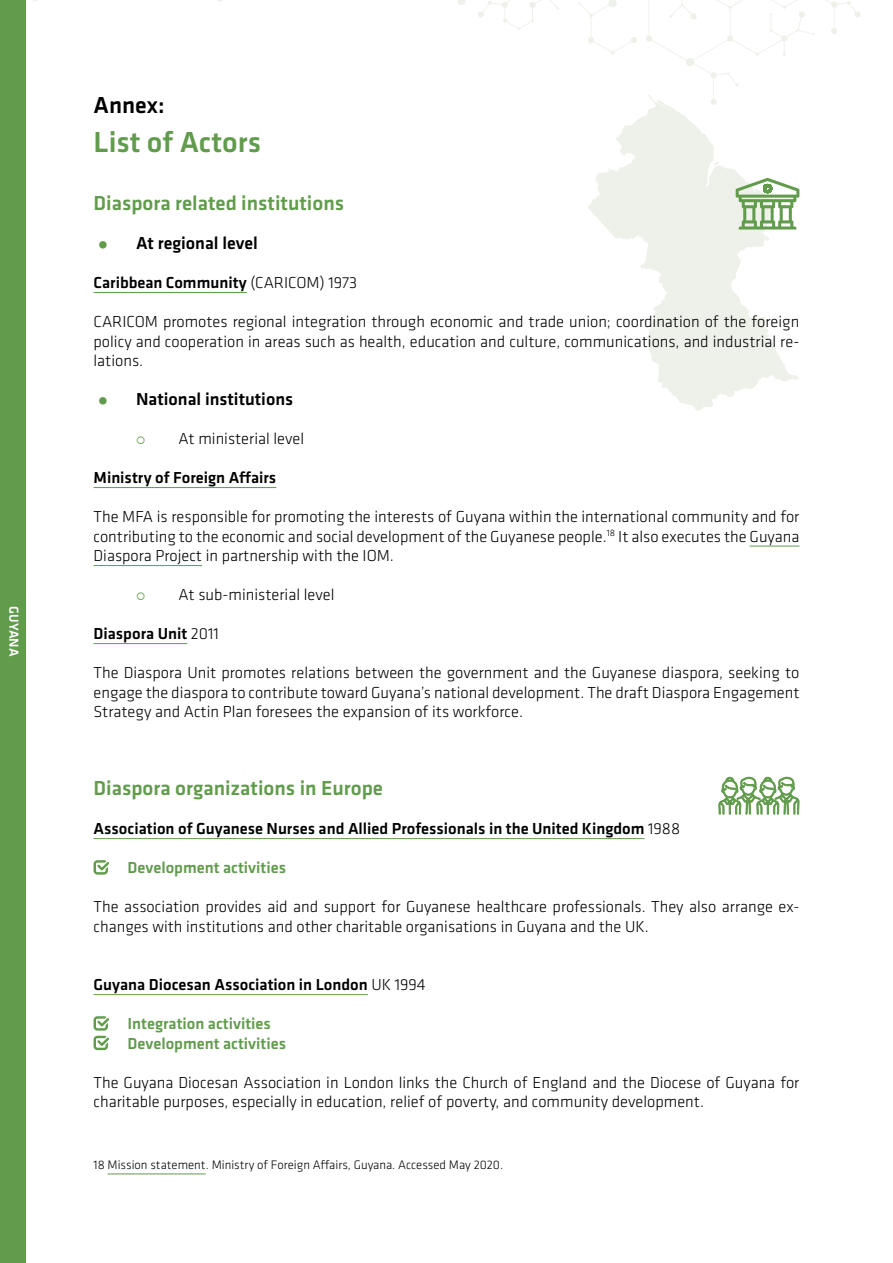
<style>
.page{position:relative;width:893px;height:1263px;background:#fff}
.page>*{position:absolute;margin:0;border:0;box-sizing:border-box;transform-origin:0 0}
.t1{font:500 30px "Klavika";color:#619b4c}
.t2{font:500 24px "Klavika";color:#000}
.t3{font:500 21px "Klavika";color:#619b4c}
.t4{font:500 18px "Klavika";color:#000}
.t5{font:300 16.5px/19.5px "Klavika";color:#000;text-align:justify}
.t6{font:500 16.5px "Klavika";color:#000}
.t7{font:500 16.5px/19.5px "Klavika";color:#619b4c}
.t8{font:500 13.5px "Klavika";color:#fff}
.t9{font:300 12.75px "Klavika";color:#000}
.s1{color:#619b4c}
.s2{font-weight:300}
</style>
<div class="page">
<div style="left:0;top:0;width:26px;height:1263px;background:#619b4c"></div>
<svg style="left:578px;top:0;width:59px;height:54px"></svg>
<svg style="left:457px;top:0;width:102px;height:30px"></svg>
<svg style="left:646px;top:0;width:215px;height:94px"></svg>
<svg style="left:588px;top:94px;width:211px;height:317px"></svg>
<hr style="left:94px;top:292px;width:153px;height:1px;background:#619b4c">
<hr style="left:94px;top:487px;width:182px;height:1px;background:#619b4c">
<hr style="left:750px;top:546px;width:49px;height:1px;background:#619b4c">
<hr style="left:94px;top:565px;width:108px;height:1px;background:#619b4c">
<hr style="left:94px;top:643px;width:93px;height:1px;background:#619b4c">
<hr style="left:94px;top:838px;width:551px;height:1px;background:#619b4c">
<hr style="left:94px;top:994px;width:274px;height:1px;background:#619b4c">
<hr style="left:108px;top:1174px;width:98px;height:1px;background:#619b4c">
<svg style="left:736px;top:178px;width:63px;height:52px"></svg>
<svg style="left:94px;top:860px;width:15px;height:15px"></svg>
<svg style="left:94px;top:1016px;width:15px;height:34px"></svg>
<svg style="left:718px;top:776px;width:82px;height:39px"></svg>
<p class="t8" style="left:23px;top:606px;width:52px;rotate:90deg">GUYANA</p>
<h2 class="t2" style="left:94px;top:88px;width:73px">Annex:</h2>
<h1 class="t1" style="left:94px;top:121px;width:169px">List of Actors</h1>
<p class="t3" style="left:94px;top:189px;width:252px">Diaspora related institutions</p>
<p class="t4" style="left:94px;top:231px;width:166px"><span class="s1">•</span> At regional level</p>
<p class="t6" style="left:94px;top:271px;width:265px">Caribbean Community <span class="s2">(CARICOM) 1973</span></p>
<p class="t5" style="left:94px;top:312px;width:707px">CARICOM promotes regional integration through economic and trade union; coordination of the foreign policy and cooperation in areas such as health, education and culture, communications, and industrial re&shy;lations.</p>
<p class="t4" style="left:94px;top:387px;width:201px"><span class="s1">•</span> National institutions</p>
<p class="t5" style="left:179px;top:429px;width:127px">At ministerial level</p>
<p class="t6" style="left:94px;top:466px;width:184px">Ministry of Foreign Affairs</p>
<p class="t5" style="left:94px;top:507px;width:707px">The MFA is responsible for promoting the interests of Guyana within the international community and for contributing to the economic and social development of the Guyanese people.<sup>18</sup> It also executes the Guyana Diaspora Project in partnership with the IOM.</p>
<p class="t5" style="left:179px;top:585px;width:157px">At sub-ministerial level</p>
<p class="t6" style="left:94px;top:622px;width:127px">Diaspora Unit <span class="s2">2011</span></p>
<p class="t5" style="left:94px;top:663px;width:707px">The Diaspora Unit promotes relations between the government and the Guyanese diaspora, seeking to engage the diaspora to contribute toward Guyana’s national development. The draft Diaspora Engagement Strategy and Actin Plan foresees the expansion of its workforce.</p>
<p class="t3" style="left:94px;top:774px;width:291px">Diaspora organizations in Europe</p>
<p class="t6" style="left:94px;top:817px;width:588px">Association of Guyanese Nurses and Allied Professionals in the United Kingdom <span class="s2">1988</span></p>
<p class="t7" style="left:128px;top:857px;width:160px">Development activities</p>
<p class="t5" style="left:94px;top:897px;width:707px">The association provides aid and support for Guyanese healthcare professionals. They also arrange ex&shy;changes with institutions and other charitable organisations in Guyana and the UK.</p>
<p class="t6" style="left:94px;top:973px;width:334px">Guyana Diocesan Association in London <span class="s2">UK 1994</span></p>
<p class="t7" style="left:128px;top:1013px;width:160px">Integration activities<br>Development activities</p>
<p class="t5" style="left:94px;top:1072px;width:707px">The Guyana Diocesan Association in London links the Church of England and the Diocese of Guyana for charitable purposes, especially in education, relief of poverty, and community development.</p>
<p class="t9" style="left:94px;top:1157px;width:411px">18 Mission statement. Ministry of Foreign Affairs, Guyana. Accessed May 2020.</p>
</div>
